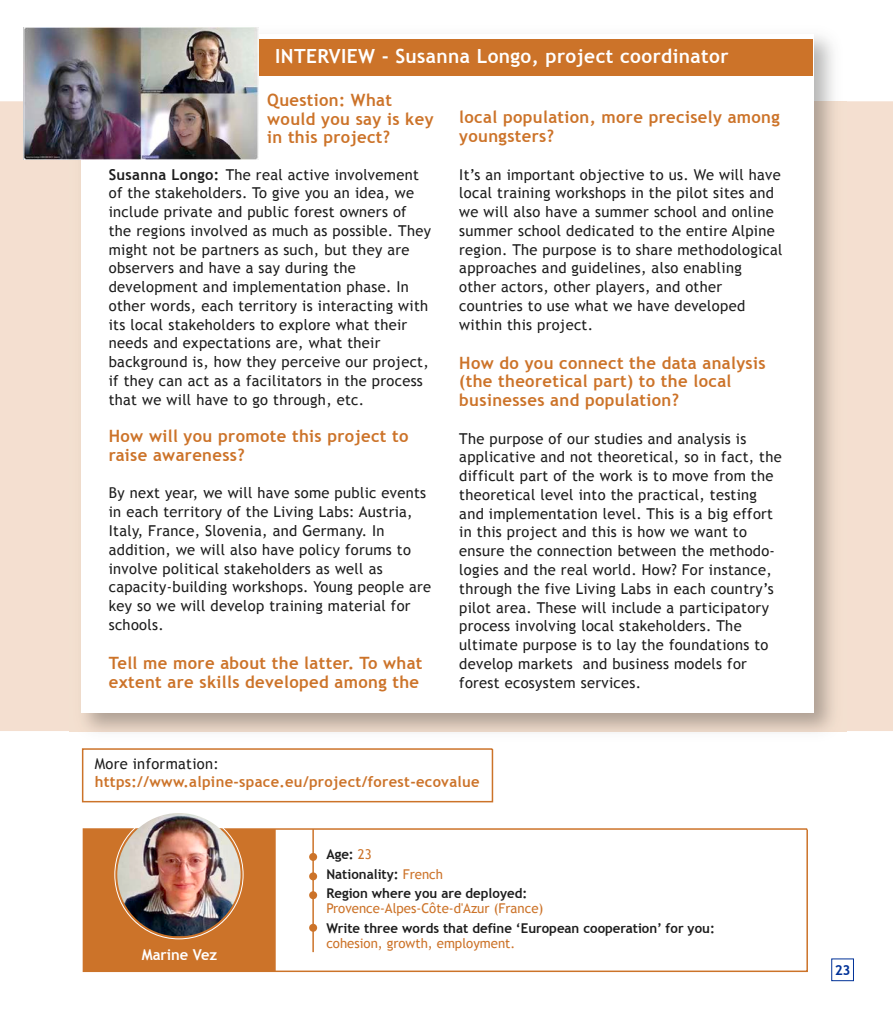
<style>
.page{position:relative;width:893px;height:1021px;background:#fff}
.page>*{position:absolute;margin:0;border:0;box-sizing:border-box;transform-origin:0 0}
.t1{font:700 19.5px "Trebuchet MS";letter-spacing:.02em;color:#fff}
.t2{font:700 16.95px/18.8px "Trebuchet MS";letter-spacing:.02em;color:#cc7329}
.t3{font:15px/18.8px "Trebuchet MS";letter-spacing:.02em;color:#1d1d1d}
.t4{font:700 15px "Trebuchet MS";letter-spacing:.02em;color:#cc7329}
.t5{font:700 15px "Trebuchet MS";color:#fff}
.t6{font:700 13.8px "Trebuchet MS";color:#003298}
.t7{font:700 13.5px/19.5px "Trebuchet MS";color:#1d1d1d}
.t8{font:13.5px "Trebuchet MS";color:#cc7329}
.s1{font-weight:700}
.s2{font-weight:400;color:#cc7329}
</style>
<div class="page">
<div style="left:0;top:101px;width:893px;height:630px;background:#f4dfd0"></div>
<img style="left:69px;top:35px;width:778px;height:697px">
<div style="left:82px;top:34px;width:732px;height:678px;background:#fff"></div>
<div style="left:81px;top:39px;width:732px;height:36px;background:#cc7329"></div>
<div style="left:831px;top:958px;width:23px;height:23px;background:#fff;border:1px solid #003298"></div>
<svg style="left:82px;top:828px;width:726px;height:144px"></svg>
<div style="left:83px;top:829px;width:193px;height:142px;background:#cc7329"></div>
<div style="left:82px;top:748px;width:411px;height:54px;border:2px solid #cc7329"></div>
<img style="left:117px;top:813px;width:124px;height:123px">
<hr style="left:312px;top:829px;width:2px;height:123px;background:#cc7329">
<div style="left:309px;top:852px;width:8px;height:8px;background:#cc7329;border-radius:50%"></div>
<div style="left:309px;top:872px;width:8px;height:8px;background:#cc7329;border-radius:50%"></div>
<div style="left:309px;top:891px;width:8px;height:8px;background:#cc7329;border-radius:50%"></div>
<div style="left:309px;top:923px;width:8px;height:8px;background:#cc7329;border-radius:50%"></div>
<img style="left:23px;top:27px;width:236px;height:133px">
<h1 class="t1" style="left:275px;top:44px;width:455px">INTERVIEW - Susanna Longo, project coordinator</h1>
<p class="t2" style="left:267px;top:90px;width:168px">Question: What would you say is key in this project?</p>
<p class="t3" style="left:109px;top:165px;width:324px"><span class="s1">Susanna Longo:</span> The real active involvement of the stakeholders. To give you an idea, we include private and public forest owners of the regions involved as much as possible. They might not be partners as such, but they are observers and have a say during the development and implementation phase. In other words, each territory is interacting with its local stakeholders to explore what their needs and expectations are, what their background is, how they perceive our project, if they can act as a facilitators in the process that we will have to go through, etc.</p>
<p class="t2" style="left:109px;top:427px;width:301px">How will you promote this project to raise awareness?</p>
<p class="t3" style="left:109px;top:484px;width:324px">By next year, we will have some public events in each territory of the Living Labs: Austria, Italy, France, Slovenia, and Germany. In addition, we will also have policy forums to involve political stakeholders as well as capacity-building workshops. Young people are key so we will develop training material for schools.</p>
<p class="t2" style="left:109px;top:653px;width:315px">Tell me more about the latter. To what extent are skills developed among the</p>
<p class="t2" style="left:459px;top:108px;width:322px">local population, more precisely among youngsters?</p>
<p class="t3" style="left:459px;top:165px;width:325px">It’s an important objective to us. We will have local training workshops in the pilot sites and we will also have a summer school and online summer school dedicated to the entire Alpine region. The purpose is to share methodological approaches and guidelines, also enabling<br>other actors, other players, and other countries to use what we have developed within this project.</p>
<p class="t2" style="left:459px;top:353px;width:308px">How do you connect the data analysis (the theoretical part) to the local businesses and population?</p>
<p class="t3" style="left:459px;top:429px;width:324px">The purpose of our studies and analysis is applicative and not theoretical, so in fact, the difficult part of the work is to move from the theoretical level into the practical, testing and implementation level. This is a big effort in this project and this is how we want to ensure the connection between the methodo&shy;logies and the real world. How? For instance, through the five Living Labs in each country’s pilot area. These will include a participatory process involving local stakeholders. The ultimate purpose is to lay the foundations to develop markets and business models for forest ecosystem services.</p>
<p class="t3" style="left:95px;top:754px;width:126px">More information:</p>
<p class="t4" style="left:95px;top:772px;width:386px">https://www.alpine-space.eu/project/forest-ecovalue</p>
<p class="t5" style="left:142px;top:944px;width:77px">Marine Vez</p>
<p class="t7" style="left:326px;top:844px;width:202px">Age: <span class="s2">23<br></span>Nationality: <span class="s2">French<br></span>Region where you are deployed:</p>
<p class="t8" style="left:326px;top:900px;width:219px">Provence-Alpes-Côte-d'Azur (France)</p>
<p class="t7" style="left:326px;top:918px;width:390px">Write three words that define ‘European cooperation’ for you:</p>
<p class="t8" style="left:326px;top:935px;width:191px">cohesion, growth, employment.</p>
<p class="t6" style="left:835px;top:961px;width:17px">23</p>
</div>
